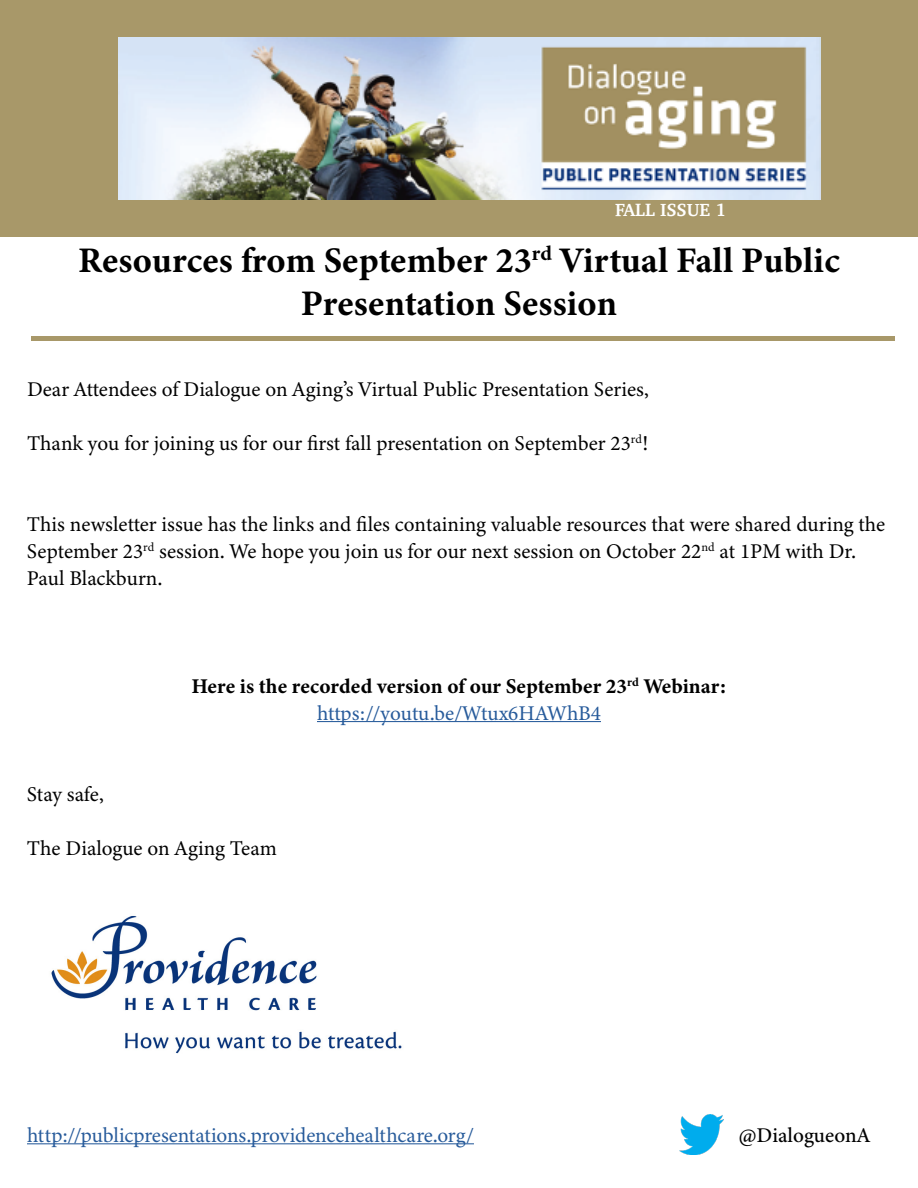
<style>
.page{position:relative;width:918px;height:1188px;background:#fff}
.page>*{position:absolute;margin:0;border:0;box-sizing:border-box;transform-origin:0 0}
.t1{font:36px/43.2px "Minion Variable Concept";letter-spacing:.025em;color:#000;text-align:center}
.t2{font:21px/27px "Minion Variable Concept";color:#000}
.t3{font:21px/27px "Minion Variable Concept";letter-spacing:.02em;color:#000;text-align:center}
.t4{font:21px "Minion Variable Concept";letter-spacing:-.01em;color:#275b9b}
.t5{font:700 18px "Charter";color:#fff}
.s1{color:#275b9b}
</style>
<div class="page">
<hr style="left:32px;top:336px;width:864px;height:4px;background:#a89869">
<img style="left:51px;top:916px;width:351px;height:138px">
<hr style="left:27px;top:1143px;width:447px;height:1px;background:#275b9b">
<img style="left:680px;top:1114px;width:43px;height:40px">
<div style="left:0;top:0;width:918px;height:236px;background:#a89869"></div>
<img style="left:118px;top:37px;width:702px;height:162px">
<hr style="left:317px;top:721px;width:284px;height:1px;background:#275b9b">
<p class="t5" style="left:615px;top:194px;width:112px">FALL ISSUE 1</p>
<h1 class="t1" style="left:78px;top:238px;width:763px">Resources from September 23<sup>rd</sup> Virtual Fall Public<br>Presentation Session</h1>
<p class="t2" style="left:27px;top:376px;width:624px">Dear Attendees of Dialogue on Aging’s Virtual Public Presentation Series,</p>
<p class="t2" style="left:27px;top:430px;width:623px">Thank you for joining us for our first fall presentation on September 23<sup>rd</sup>!</p>
<p class="t2" style="left:27px;top:511px;width:860px">This newsletter issue has the links and files containing valuable resources that were shared during the<br>September 23<sup>rd</sup> session. We hope you join us for our next session on October 22<sup>nd</sup> at 1PM with Dr.<br>Paul Blackburn.</p>
<p class="t3" style="left:191px;top:673px;width:536px">Here is the recorded version of our September 23<sup>rd</sup> Webinar: <span class="s1">https://youtu.be/Wtux6HAWhB4</span></p>
<p class="t2" style="left:27px;top:781px;width:79px">Stay safe,</p>
<p class="t2" style="left:27px;top:835px;width:252px">The Dialogue on Aging Team</p>
<p class="t4" style="left:27px;top:1121px;width:448px">http://publicpresentations.providencehealthcare.org/</p>
<p class="t2" style="left:739px;top:1122px;width:133px">@DialogueonA</p>
</div>
